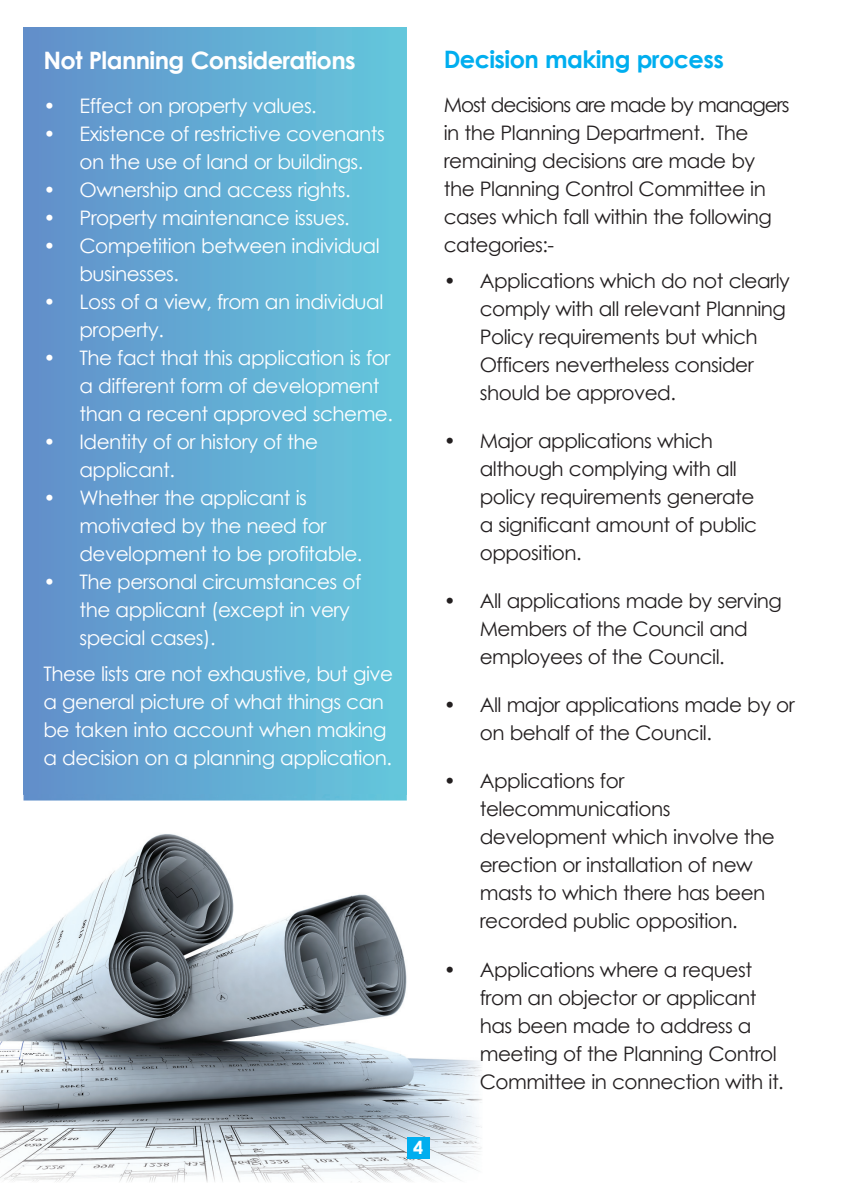
<style>
.page{position:relative;width:842px;height:1190px;background:#fff}
.page>*{position:absolute;margin:0;border:0;box-sizing:border-box;transform-origin:0 0}
.t1{font:700 24px "Century Gothic";letter-spacing:-.025em;color:#fff}
.t2{font:700 24px "Century Gothic";letter-spacing:-.025em;color:#00aeef}
.t3{font:20px/28px "Century Gothic";letter-spacing:-.025em;color:#231f20}
.t4{font:20px/28px "Century Gothic";letter-spacing:-.025em;color:#fff}
.t5{font:700 18px "Century Gothic";color:#fff}
</style>
<div class="page">
<div style="left:23px;top:27px;width:384px;height:767px;background:linear-gradient(to right,#618eca,#63c8dc)"></div>
<img style="left:0;top:794px;width:482px;height:388px">
<div style="left:406px;top:1136px;width:23px;height:22px;background:#00aeef"></div>
<h1 class="t1" style="left:43px;top:45px;width:314px">Not Planning Considerations</h1>
<h1 class="t2" style="left:443px;top:44px;width:281px">Decision making process</h1>
<p class="t4" style="left:43px;top:91px;width:275px">• Effect on property values.</p>
<p class="t4" style="left:79px;top:119px;width:307px;text-indent:-36px">• Existence of restrictive covenants on the use of land or buildings.</p>
<p class="t4" style="left:43px;top:175px;width:308px">• Ownership and access rights.</p>
<p class="t4" style="left:43px;top:203px;width:308px">• Property maintenance issues.</p>
<p class="t4" style="left:79px;top:231px;width:302px;text-indent:-36px">• Competition between individual businesses.</p>
<p class="t4" style="left:79px;top:287px;width:305px;text-indent:-36px">• Loss of a view, from an individual property.</p>
<p class="t4" style="left:79px;top:343px;width:315px;text-indent:-36px">• The fact that this application is for a different form of development than a recent approved scheme.</p>
<p class="t4" style="left:79px;top:427px;width:240px;text-indent:-36px">• Identity of or history of the applicant.</p>
<p class="t4" style="left:79px;top:483px;width:284px;text-indent:-36px">• Whether the applicant is motivated by the need for development to be profitable.</p>
<p class="t4" style="left:79px;top:567px;width:283px;text-indent:-36px">• The personal circumstances of the applicant (except in very special cases).</p>
<p class="t4" style="left:43px;top:659px;width:351px">These lists are not exhaustive, but give a general picture of what things can be taken into account when making a decision on a planning application.</p>
<p class="t3" style="left:443px;top:90px;width:347px">Most decisions are made by managers in the Planning Department. The remaining decisions are made by the Planning Control Committee in cases which fall within the following categories:-</p>
<p class="t3" style="left:479px;top:266px;width:312px;text-indent:-36px">• Applications which do not clearly comply with all relevant Planning<br>Policy requirements but which<br>Officers nevertheless consider should be approved.</p>
<p class="t3" style="left:479px;top:426px;width:279px;text-indent:-36px">• Major applications which although complying with all policy requirements generate a significant amount of public opposition.</p>
<p class="t3" style="left:479px;top:586px;width:304px;text-indent:-36px">• All applications made by serving<br>Members of the Council and employees of the Council.</p>
<p class="t3" style="left:479px;top:690px;width:316px;text-indent:-36px">• All major applications made by or on behalf of the Council.</p>
<p class="t3" style="left:479px;top:766px;width:296px;text-indent:-36px">• Applications for telecommunications development which involve the erection or installation of new masts to which there has been recorded public opposition.</p>
<p class="t3" style="left:479px;top:954px;width:305px;text-indent:-36px">• Applications where a request from an objector or applicant has been made to address a meeting of the Planning Control<br>Committee in connection with it.</p>
<p class="t5" style="left:413px;top:1136px;width:12px">4</p>
</div>
